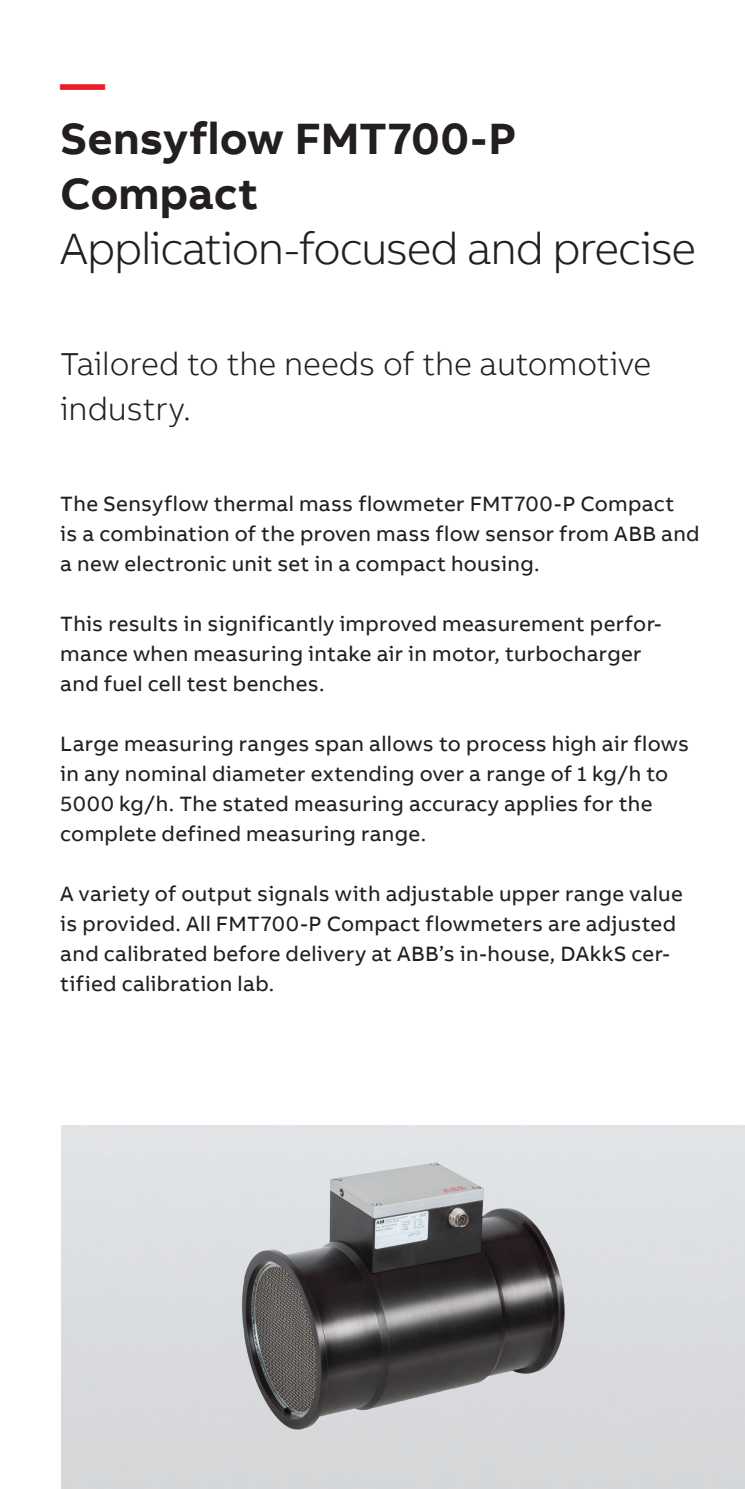
<style>
.page{position:relative;width:745px;height:1489px;background:#fff}
.page>*{position:absolute;margin:0;border:0;box-sizing:border-box;transform-origin:0 0}
.Headline_M_20pt_24pt{font:300 45px "AB Bvoice";letter-spacing:-.03em;color:#231f20}
.Headline_M_20pt_24pt-2{font:700 45px/55px "AB Bvoice";color:#231f20}
.Headline_M_20pt_24pt-3{font:700 45px "AB Bvoice";color:#ee1c28}
.Lead_13pt_18pt{font:300 32.5px/45px "AB Bvoice";letter-spacing:-.005em;color:#231f20}
.Copytext_8_5pt_12pt{font:21.25px/30px "AB Bvoice";letter-spacing:.015em;color:#231f20}
</style>
<div class="page">
<img style="left:188px;top:1149px;width:408px;height:297px">
<p class="Headline_M_20pt_24pt-3" style="left:60px;top:55px;width:46px">—</p>
<p class="Headline_M_20pt_24pt-2" style="left:60px;top:111px;width:457px">Sensyflow FMT700-P<br>Compact</p>
<p class="Headline_M_20pt_24pt" style="left:60px;top:222px;width:637px">Application-focused and precise</p>
<p class="Lead_13pt_18pt" style="left:60px;top:342px;width:592px">Tailored to the needs of the automotive industry.</p>
<p class="Copytext_8_5pt_12pt" style="left:60px;top:488px;width:640px">The Sensyflow thermal mass flowmeter FMT700-P Compact<br>is a combination of the proven mass flow sensor from ABB and a new electronic unit set in a compact housing.</p>
<p class="Copytext_8_5pt_12pt" style="left:60px;top:608px;width:602px">This results in significantly improved measurement perfor&shy;mance when measuring intake air in motor, turbocharger and fuel cell test benches.</p>
<p class="Copytext_8_5pt_12pt" style="left:60px;top:728px;width:630px">Large measuring ranges span allows to process high air flows in any nominal diameter extending over a range of 1 kg/h to 5000 kg/h. The stated measuring accuracy applies for the complete defined measuring range.</p>
<p class="Copytext_8_5pt_12pt" style="left:60px;top:878px;width:623px">A variety of output signals with adjustable upper range value is provided. All FMT700-P Compact flowmeters are adjusted and calibrated before delivery at ABB’s in-house, DAkkS cer&shy;tified calibration lab.</p>
</div>
